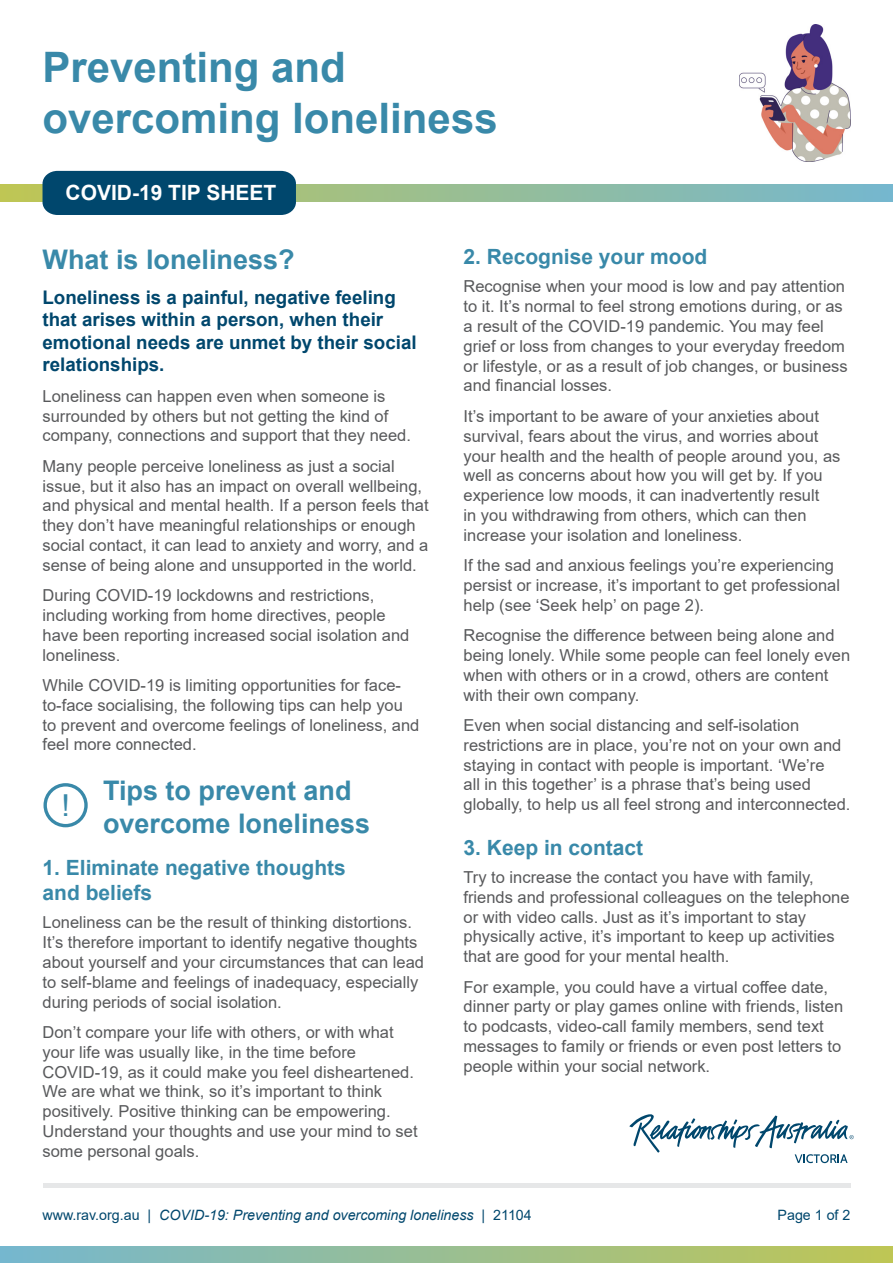
<style>
.page{position:relative;width:893px;height:1263px;background:#fff}
.page>*{position:absolute;margin:0;border:0;box-sizing:border-box;transform-origin:0 0}
.Heading_1{font:700 42px/50.4px "Arial";color:#3989a9}
.t1{font:30.3px "Arial";color:#3989a9}
.Heading_2{font:700 27px/32.4px "Arial";color:#3989a9}
.Heading_3{font:700 21px/25.2px "Arial";color:#3989a9}
.Tip_Sheet_tag{font:700 21px "Arial";color:#fff}
.Intro_text{font:700 18.75px/22.5px "Arial";color:#00476d}
.t2{font:16.5px/19.8px "Arial";color:#58595b}
.t3{font:italic 14.25px "Arial";color:#00476d}
.t4{font:14.25px "Arial";color:#00476d}
.s1{font-style:normal}
</style>
<div class="page">
<hr style="left:43px;top:1184px;width:807px;height:4px;background:#e6e7e8">
<div style="left:0;top:1246px;width:893px;height:17px;background:linear-gradient(to right,#75b7cf,#bfc654)"></div>
<svg style="left:0;top:185px;width:893px;height:16px;background:#90bca0"></svg>
<img style="left:739px;top:24px;width:111px;height:137px">
<div style="left:43px;top:171px;width:253px;height:44px;background:#00476d"></div>
<div style="left:44px;top:783px;width:44px;height:44px;border:3px solid #3989a9;border-radius:50%"></div>
<svg style="left:629px;top:1114px;width:225px;height:49px"></svg>
<p class="Heading_1" style="left:43px;top:43px;width:457px">Preventing and overcoming loneliness</p>
<p class="Tip_Sheet_tag" style="left:66px;top:178px;width:212px">COVID-19 TIP SHEET</p>
<p class="Heading_2" style="left:43px;top:243px;width:254px">What is loneliness?</p>
<p class="Intro_text" style="left:43px;top:286px;width:376px">Loneliness is a painful, negative feeling that arises within a person, when their emotional needs are unmet by their social relationships.</p>
<p class="t2" style="left:43px;top:386px;width:370px">Loneliness can happen even when someone is surrounded by others but not getting the kind of company, connections and support that they need.</p>
<p class="t2" style="left:43px;top:456px;width:388px">Many people perceive loneliness as just a social issue, but it also has an impact on overall wellbeing, and physical and mental health. If a person feels that they don’t have meaningful relationships or enough social contact, it can lead to anxiety and worry, and a sense of being alone and unsupported in the world.</p>
<p class="t2" style="left:43px;top:585px;width:368px">During COVID-19 lockdowns and restrictions, including working from home directives, people have been reporting increased social isolation and loneliness.</p>
<p class="t2" style="left:43px;top:675px;width:378px">While COVID-19 is limiting opportunities for face&shy;to-face socialising, the following tips can help you to prevent and overcome feelings of loneliness, and feel more connected.</p>
<p class="Heading_2" style="left:103px;top:775px;width:269px">Tips to prevent and overcome loneliness</p>
<p class="Heading_3" style="left:43px;top:855px;width:305px">1. Eliminate negative thoughts and beliefs</p>
<p class="t2" style="left:43px;top:912px;width:383px">Loneliness can be the result of thinking distortions.<br>It’s therefore important to identify negative thoughts about yourself and your circumstances that can lead to self-blame and feelings of inadequacy, especially during periods of social isolation.</p>
<p class="t2" style="left:43px;top:1022px;width:377px">Don’t compare your life with others, or with what your life was usually like, in the time before COVID-19, as it could make you feel disheartened.<br>We are what we think, so it’s important to think positively. Positive thinking can be empowering.<br>Understand your thoughts and use your mind to set some personal goals.</p>
<p class="t1" style="left:61px;top:785px;width:10px">!</p>
<p class="Heading_3" style="left:463px;top:244px;width:245px">2. Recognise your mood</p>
<p class="t2" style="left:463px;top:277px;width:386px">Recognise when your mood is low and pay attention to it. It’s normal to feel strong emotions during, or as a result of the COVID-19 pandemic. You may feel grief or loss from changes to your everyday freedom or lifestyle, or as a result of job changes, or business and financial losses.</p>
<p class="t2" style="left:463px;top:406px;width:378px">It’s important to be aware of your anxieties about survival, fears about the virus, and worries about your health and the health of people around you, as well as concerns about how you will get by. If you experience low moods, it can inadvertently result<br>in you withdrawing from others, which can then increase your isolation and loneliness.</p>
<p class="t2" style="left:463px;top:555px;width:378px">If the sad and anxious feelings you’re experiencing persist or increase, it’s important to get professional help (see ‘Seek help’ on page 2).</p>
<p class="t2" style="left:463px;top:625px;width:388px">Recognise the difference between being alone and being lonely. While some people can feel lonely even when with others or in a crowd, others are content with their own company.</p>
<p class="t2" style="left:463px;top:715px;width:388px">Even when social distancing and self-isolation restrictions are in place, you’re not on your own and staying in contact with people is important. ‘We’re<br>all in this together’ is a phrase that’s being used globally, to help us all feel strong and interconnected.</p>
<p class="Heading_3" style="left:463px;top:835px;width:181px">3. Keep in contact</p>
<p class="t2" style="left:463px;top:867px;width:388px">Try to increase the contact you have with family, friends and professional colleagues on the telephone or with video calls. Just as it’s important to stay physically active, it’s important to keep up activities that are good for your mental health.</p>
<p class="t2" style="left:463px;top:977px;width:381px">For example, you could have a virtual coffee date, dinner party or play games online with friends, listen to podcasts, video-call family members, send text messages to family or friends or even post letters to people within your social network.</p>
<p class="t3" style="left:43px;top:1206px;width:491px"><span class="s1">www.rav.org.au |</span> COVID-19: Preventing and overcoming loneliness <span class="s1">| 21104</span></p>
<p class="t4" style="left:778px;top:1205px;width:74px">Page 1 of 2</p>
</div>
